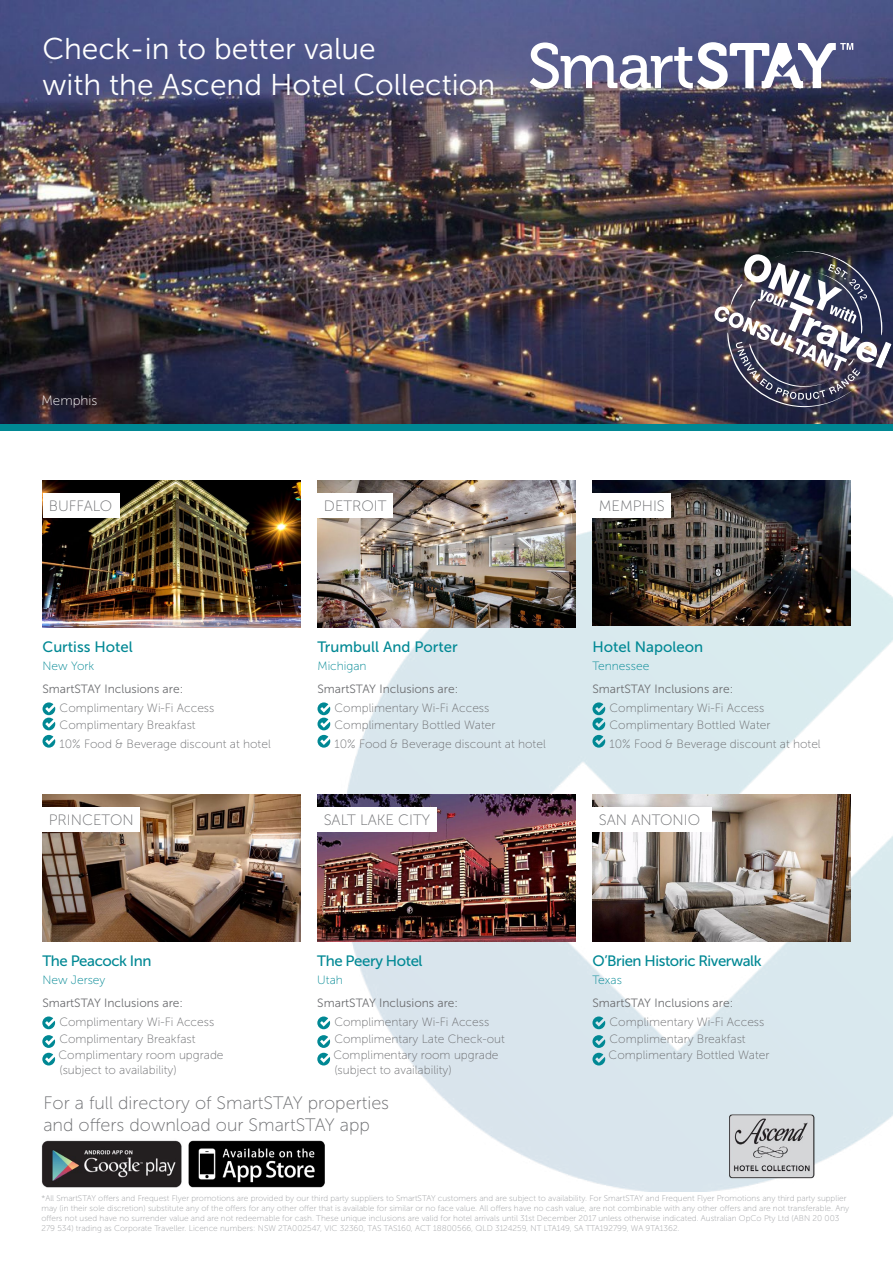
<style>
.page{position:relative;width:893px;height:1263px;background:#fff}
.page>*{position:absolute;margin:0;border:0;box-sizing:border-box;transform-origin:0 0}
.t1{font:30px/36px "Museo Sans 300";color:#fff}
.t2{font:18px/21.6px "Museo Sans 100";color:#6d6e71}
.t3{font:15px "Museo Sans 100";color:#6d6e71}
.t4{font:15px "Museo Sans 500";letter-spacing:-.03em;color:#008894}
.t5{font:15px "Museo Sans 500";color:#008894}
.t6{font:13.5px "Museo Sans 100";color:#fff}
.t7{font:12px/17.7px "Museo Sans 100";color:#6d6e71}
.t8{font:12px "Museo Sans 300";color:#6d6e71}
.t9{font:12px "Museo Sans 100";color:#008894}
.t10{font:8.25px/9.9px "Museo Sans 100";color:#9d9fa2}
</style>
<div class="page">
<img style="left:340px;top:520px;width:553px;height:671px">
<img style="left:0;top:0;width:893px;height:425px">
<img style="left:592px;top:481px;width:258px;height:145px">
<div style="left:592px;top:494px;width:79px;height:24px;background:#fff"></div>
<img style="left:43px;top:481px;width:257px;height:147px">
<svg style="left:43px;top:702px;width:12px;height:46px"></svg>
<div style="left:43px;top:494px;width:76px;height:24px;background:#fff"></div>
<img style="left:317px;top:481px;width:258px;height:147px">
<svg style="left:317px;top:702px;width:13px;height:46px"></svg>
<div style="left:317px;top:494px;width:76px;height:24px;background:#fff"></div>
<img style="left:41px;top:1140px;width:141px;height:47px">
<img style="left:188px;top:1140px;width:136px;height:47px">
<svg style="left:530px;top:42px;width:323px;height:47px"></svg>
<img style="left:42px;top:795px;width:258px;height:147px">
<svg style="left:42px;top:1016px;width:13px;height:13px"></svg>
<svg style="left:42px;top:1035px;width:13px;height:30px"></svg>
<div style="left:42px;top:808px;width:98px;height:24px;background:#fff"></div>
<img style="left:317px;top:795px;width:258px;height:147px">
<svg style="left:317px;top:1016px;width:13px;height:13px"></svg>
<svg style="left:317px;top:1035px;width:13px;height:30px"></svg>
<div style="left:317px;top:808px;width:120px;height:24px;background:#fff"></div>
<img style="left:713px;top:251px;width:179px;height:156px">
<svg style="left:592px;top:702px;width:13px;height:46px"></svg>
<div style="left:0;top:425px;width:893px;height:6px;background:#008894"></div>
<img style="left:727px;top:1111px;width:89px;height:69px">
<img style="left:592px;top:795px;width:258px;height:147px">
<svg style="left:592px;top:1016px;width:13px;height:13px"></svg>
<svg style="left:592px;top:1035px;width:13px;height:30px"></svg>
<div style="left:592px;top:808px;width:120px;height:24px;background:#fff"></div>
<h1 class="t1" style="left:42px;top:31px;width:454px">Check-in to better value<br>with the Ascend Hotel Collection</h1>
<h3 class="t6" style="left:41px;top:393px;width:57px">Memphis</h3>
<h3 class="t3" style="left:49px;top:498px;width:65px">BUFFALO</h3>
<h3 class="t3" style="left:324px;top:498px;width:64px">DETROIT</h3>
<h3 class="t3" style="left:599px;top:498px;width:67px">MEMPHIS</h3>
<h3 class="t5" style="left:43px;top:638px;width:92px">Curtiss Hotel</h3>
<h3 class="t9" style="left:43px;top:659px;width:53px">New York</h3>
<h3 class="t8" style="left:43px;top:682px;width:142px">SmartSTAY Inclusions are:</h3>
<h3 class="t7" style="left:60px;top:699px;width:213px">Complimentary Wi-Fi Access<br>Complimentary Breakfast<br>10% Food &amp; Beverage discount at hotel</h3>
<h3 class="t3" style="left:49px;top:812px;width:87px">PRINCETON</h3>
<h3 class="t5" style="left:317px;top:638px;width:142px">Trumbull And Porter</h3>
<h3 class="t9" style="left:317px;top:659px;width:51px">Michigan</h3>
<h3 class="t8" style="left:317px;top:682px;width:142px">SmartSTAY Inclusions are:</h3>
<h3 class="t7" style="left:334px;top:699px;width:213px">Complimentary Wi-Fi Access<br>Complimentary Bottled Water<br>10% Food &amp; Beverage discount at hotel</h3>
<h3 class="t3" style="left:324px;top:812px;width:108px">SALT LAKE CITY</h3>
<h3 class="t5" style="left:592px;top:638px;width:112px">Hotel Napoleon</h3>
<h3 class="t9" style="left:592px;top:659px;width:58px">Tennessee</h3>
<h3 class="t8" style="left:592px;top:682px;width:142px">SmartSTAY Inclusions are:</h3>
<h3 class="t7" style="left:609px;top:699px;width:213px">Complimentary Wi-Fi Access<br>Complimentary Bottled Water<br>10% Food &amp; Beverage discount at hotel</h3>
<h3 class="t3" style="left:599px;top:812px;width:103px">SAN ANTONIO</h3>
<h3 class="t4" style="left:42px;top:952px;width:111px">The Peacock Inn</h3>
<h3 class="t9" style="left:42px;top:973px;width:65px">New Jersey</h3>
<h3 class="t8" style="left:42px;top:996px;width:142px">SmartSTAY Inclusions are:</h3>
<h3 class="t7" style="left:58px;top:1014px;width:167px;line-height:16.5px">Complimentary Wi-Fi Access<br>Complimentary Breakfast<br>Complimentary room upgrade</h3>
<h3 class="t7" style="left:59px;top:1061px;width:119px">(subject to availability)</h3>
<h3 class="t4" style="left:317px;top:952px;width:107px">The Peery Hotel</h3>
<h3 class="t9" style="left:317px;top:973px;width:27px">Utah</h3>
<h3 class="t8" style="left:317px;top:996px;width:142px">SmartSTAY Inclusions are:</h3>
<h3 class="t7" style="left:333px;top:1014px;width:173px;line-height:16.5px">Complimentary Wi-Fi Access<br>Complimentary Late Check-out<br>Complimentary room upgrade</h3>
<h3 class="t7" style="left:334px;top:1061px;width:119px">(subject to availability)</h3>
<h2 class="t2" style="left:43px;top:1092px;width:347px">For a full directory of SmartSTAY properties and offers download our SmartSTAY app</h2>
<h3 class="t4" style="left:592px;top:952px;width:171px">O’Brien Historic Riverwalk</h3>
<h3 class="t9" style="left:592px;top:973px;width:31px">Texas</h3>
<h3 class="t8" style="left:592px;top:996px;width:142px">SmartSTAY Inclusions are:</h3>
<h3 class="t7" style="left:609px;top:1014px;width:162px;line-height:16.5px">Complimentary Wi-Fi Access<br>Complimentary Breakfast<br>Complimentary Bottled Water</h3>
<p class="t10" style="left:41px;top:1193px;width:809px">*All SmartSTAY offers and Frequest Flyer promotions are provided by our third party suppliers to SmartSTAY customers and are subject to availability. For SmartSTAY and Frequent Flyer Promotions any third party supplier may (in their sole discretion) substitute any of the offers for any other offer that is available for similar or no face value. All offers have no cash value, are not combinable with any other offers and are not transferable. Any offers not used have no surrender value and are not redeemable for cash. These unique inclusions are valid for hotel arrivals until 31st December 2017 unless otherwise indicated. Australian OpCo Pty Ltd (ABN 20 003<br>279 534) trading as Corporate Traveller. Licence numbers: NSW 2TA002547, VIC 32360, TAS TAS160, ACT 18800566, QLD 3124259, NT LTA149, SA TTA192799, WA 9TA1362.</p>
</div>
